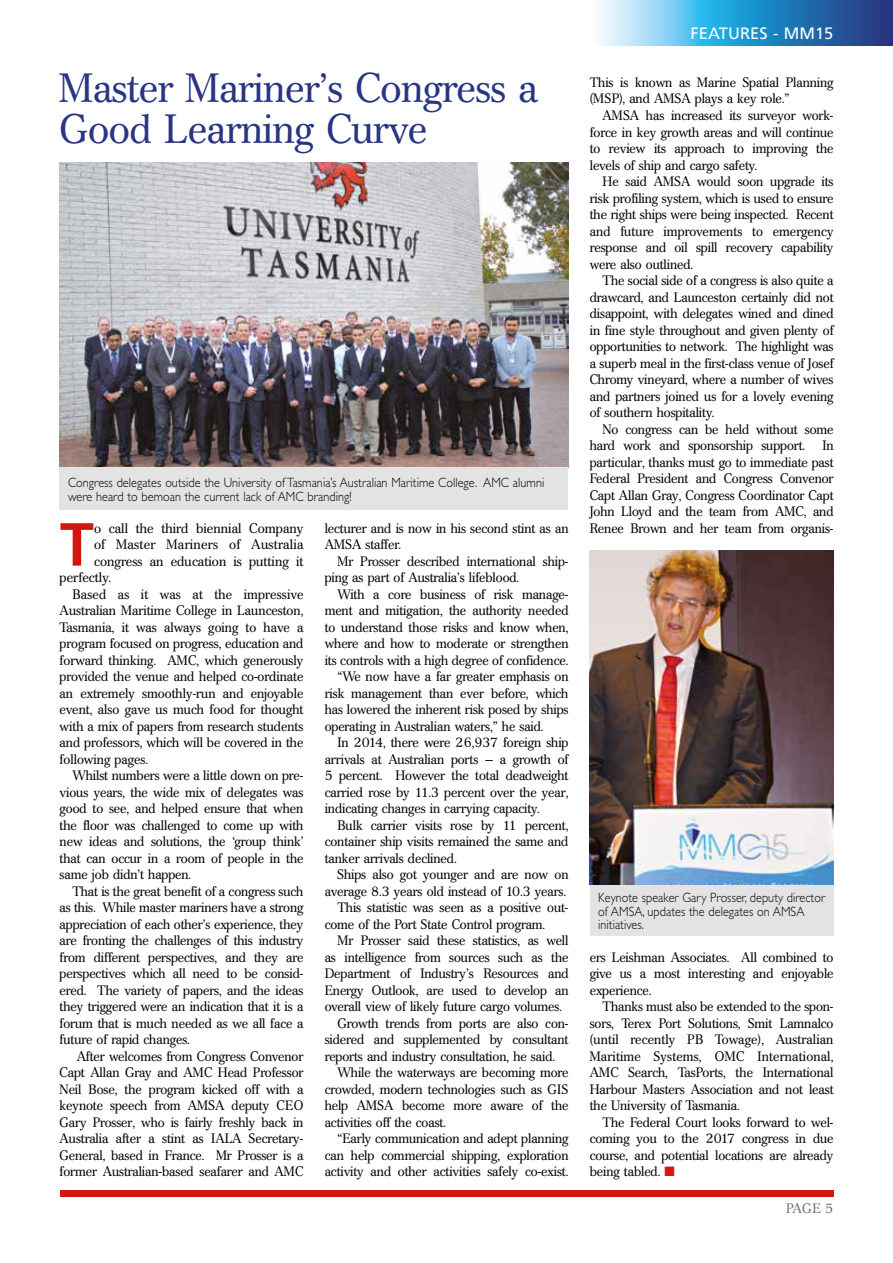
<style>
.page{position:relative;width:893px;height:1263px;background:#fff}
.page>*{position:absolute;margin:0;border:0;box-sizing:border-box;transform-origin:0 0}
.t1{font:700 60.75px "Frutiger";color:#d21610}
.t2{font:40.5px/40.5px "Cremona";letter-spacing:-.005em;color:#283583}
.t3{font:16.5px "Frutiger";letter-spacing:.005em;color:#fff}
.t4{font:13.5px/16.5px "Cremona";letter-spacing:-.005em;color:#000;text-align:justify}
.t5{font:300 13.5px/13.5px "Gill Sans";letter-spacing:.005em;color:#000;scale:.9 1}
.t6{font:13.5px "Cremona";letter-spacing:.02em;color:#000}
.t7{font:13.5px "Cremona";letter-spacing:.015em;color:#000}
.t8{font:13.5px "Cremona";color:#706f6f}
.s1{color:#d21610}
</style>
<div class="page">
<div style="left:60px;top:1191px;width:773px;height:6px;background:#d21610"></div>
<svg style="left:599px;top:0;width:294px;height:45px;background:#4d98cb"></svg>
<img style="left:60px;top:163px;width:508px;height:305px">
<img style="left:590px;top:551px;width:243px;height:334px">
<div style="left:590px;top:885px;width:244px;height:51px;background:#e3e3e3"></div>
<div style="left:60px;top:468px;width:508px;height:42px;background:#e3e3e3"></div>
<h2 class="t2" style="left:60px;top:68px;width:480px">Master Mariner’s Congress a<br>Good Learning Curve</h2>
<p class="t5" style="left:68px;top:476px;width:531px">Congress delegates outside the University of Tasmania’s Australian Maritime College. AMC alumni were heard to bemoan the current lack of AMC branding!</p>
<h1 class="t1" style="left:60px;top:509px;width:35px">T</h1>
<p class="t4" style="left:94px;top:520px;width:211px">o call the third biennial Company</p>
<p class="t6" style="left:94px;top:536px;width:211px">of Master Mariners of Australia</p>
<p class="t4" style="left:94px;top:553px;width:211px">congress an education is putting it</p>
<p class="t4" style="left:60px;top:569px;width:53px">perfectly.</p>
<p class="t7" style="left:72px;top:586px;width:233px">Based as it was at the impressive</p>
<p class="t4" style="left:60px;top:602px;width:245px">Australian Maritime College in Launceston,</p>
<p class="t4" style="left:60px;top:619px;width:245px">Tasmania, it was always going to have a</p>
<p class="t4" style="left:60px;top:635px;width:245px">program focused on progress, education and</p>
<p class="t4" style="left:60px;top:652px;width:245px">forward thinking. AMC, which generously</p>
<p class="t4" style="left:60px;top:668px;width:245px">provided the venue and helped co-ordinate</p>
<p class="t4" style="left:60px;top:685px;width:245px">an extremely smoothly-run and enjoyable</p>
<p class="t4" style="left:60px;top:701px;width:245px">event, also gave us much food for thought</p>
<p class="t4" style="left:60px;top:718px;width:245px">with a mix of papers from research students</p>
<p class="t4" style="left:60px;top:734px;width:245px">and professors, which will be covered in the</p>
<p class="t4" style="left:60px;top:751px;width:90px">following pages.</p>
<p class="t4" style="left:72px;top:767px;width:233px">Whilst numbers were a little down on pre-</p>
<p class="t4" style="left:60px;top:784px;width:245px">vious years, the wide mix of delegates was</p>
<p class="t4" style="left:60px;top:800px;width:245px">good to see, and helped ensure that when</p>
<p class="t4" style="left:60px;top:817px;width:245px">the floor was challenged to come up with</p>
<p class="t4" style="left:60px;top:833px;width:245px">new ideas and solutions, the ‘group think’</p>
<p class="t4" style="left:60px;top:850px;width:245px">that can occur in a room of people in the</p>
<p class="t4" style="left:60px;top:866px;width:133px">same job didn’t happen.</p>
<p class="t4" style="left:72px;top:883px;width:233px">That is the great benefit of a congress such</p>
<p class="t4" style="left:60px;top:899px;width:245px">as this. While master mariners have a strong</p>
<p class="t4" style="left:60px;top:916px;width:245px">appreciation of each other’s experience, they</p>
<p class="t4" style="left:60px;top:932px;width:245px">are fronting the challenges of this industry</p>
<p class="t4" style="left:60px;top:949px;width:245px">from different perspectives, and they are</p>
<p class="t4" style="left:60px;top:965px;width:245px">perspectives which all need to be consid-</p>
<p class="t4" style="left:60px;top:982px;width:245px">ered. The variety of papers, and the ideas</p>
<p class="t4" style="left:60px;top:998px;width:245px">they triggered were an indication that it is a</p>
<p class="t4" style="left:60px;top:1015px;width:245px">forum that is much needed as we all face a</p>
<p class="t4" style="left:60px;top:1031px;width:132px">future of rapid changes.</p>
<p class="t4" style="left:77px;top:1048px;width:228px">After welcomes from Congress Convenor</p>
<p class="t4" style="left:60px;top:1064px;width:245px">Capt Allan Gray and AMC Head Professor</p>
<p class="t4" style="left:60px;top:1081px;width:245px">Neil Bose, the program kicked off with a</p>
<p class="t4" style="left:60px;top:1097px;width:245px">keynote speech from AMSA deputy CEO</p>
<p class="t4" style="left:60px;top:1114px;width:245px">Gary Prosser, who is fairly freshly back in</p>
<p class="t4" style="left:60px;top:1130px;width:245px">Australia after a stint as IALA Secretary-</p>
<p class="t4" style="left:60px;top:1147px;width:245px">General, based in France. Mr Prosser is a</p>
<p class="t4" style="left:60px;top:1163px;width:245px">former Australian-based seafarer and AMC</p>
<p class="t4" style="left:325px;top:520px;width:245px">lecturer and is now in his second stint as an<br>AMSA staffer.</p>
<p class="t4" style="left:325px;top:553px;width:245px;text-indent:13px">Mr Prosser described international ship&shy;ping as part of Australia’s lifeblood.</p>
<p class="t4" style="left:337px;top:586px;width:233px">With a core business of risk manage-</p>
<p class="t4" style="left:325px;top:602px;width:245px">ment and mitigation, the authority needed</p>
<p class="t4" style="left:325px;top:619px;width:245px">to understand those risks and know when,</p>
<p class="t4" style="left:325px;top:635px;width:245px">where and how to moderate or strengthen</p>
<p class="t4" style="left:325px;top:652px;width:245px">its controls with a high degree of confidence.</p>
<p class="t4" style="left:337px;top:668px;width:233px">“We now have a far greater emphasis on</p>
<p class="t4" style="left:325px;top:685px;width:245px">risk management than ever before, which</p>
<p class="t4" style="left:325px;top:701px;width:245px">has lowered the inherent risk posed by ships</p>
<p class="t4" style="left:325px;top:718px;width:221px">operating in Australian waters,” he said.</p>
<p class="t4" style="left:337px;top:734px;width:233px">In 2014, there were 26,937 foreign ship</p>
<p class="t4" style="left:325px;top:751px;width:245px">arrivals at Australian ports – a growth of</p>
<p class="t4" style="left:325px;top:767px;width:245px">5 percent. However the total deadweight</p>
<p class="t4" style="left:325px;top:784px;width:245px">carried rose by 11.3 percent over the year,</p>
<p class="t4" style="left:325px;top:800px;width:217px">indicating changes in carrying capacity.</p>
<p class="t4" style="left:337px;top:817px;width:233px">Bulk carrier visits rose by 11 percent,</p>
<p class="t4" style="left:325px;top:833px;width:245px">container ship visits remained the same and</p>
<p class="t4" style="left:325px;top:850px;width:134px">tanker arrivals declined.</p>
<p class="t4" style="left:337px;top:866px;width:233px">Ships also got younger and are now on</p>
<p class="t4" style="left:325px;top:883px;width:243px">average 8.3 years old instead of 10.3 years.</p>
<p class="t4" style="left:337px;top:899px;width:233px">This statistic was seen as a positive out-</p>
<p class="t4" style="left:325px;top:916px;width:222px">come of the Port State Control program.</p>
<p class="t4" style="left:337px;top:932px;width:233px">Mr Prosser said these statistics, as well</p>
<p class="t4" style="left:325px;top:949px;width:245px">as intelligence from sources such as the</p>
<p class="t4" style="left:325px;top:965px;width:245px">Department of Industry’s Resources and</p>
<p class="t4" style="left:325px;top:982px;width:245px">Energy Outlook, are used to develop an</p>
<p class="t4" style="left:325px;top:998px;width:239px">overall view of likely future cargo volumes.</p>
<p class="t4" style="left:337px;top:1015px;width:233px">Growth trends from ports are also con-</p>
<p class="t4" style="left:325px;top:1031px;width:245px">sidered and supplemented by consultant</p>
<p class="t4" style="left:325px;top:1048px;width:232px">reports and industry consultation, he said.</p>
<p class="t4" style="left:337px;top:1064px;width:233px">While the waterways are becoming more</p>
<p class="t4" style="left:325px;top:1081px;width:245px">crowded, modern technologies such as GIS</p>
<p class="t4" style="left:325px;top:1097px;width:245px">help AMSA become more aware of the</p>
<p class="t4" style="left:325px;top:1114px;width:123px">activities off the coast.</p>
<p class="t4" style="left:337px;top:1130px;width:233px">“Early communication and adept planning</p>
<p class="t4" style="left:325px;top:1147px;width:245px">can help commercial shipping, exploration</p>
<p class="t4" style="left:325px;top:1163px;width:245px">activity and other activities safely co-exist.</p>
<p class="t3" style="left:690px;top:24px;width:144px">FEATU RES - MM15</p>
<p class="t4" style="left:590px;top:74px;width:245px">This is known as Marine Spatial Planning (MSP), and AMSA plays a key role.”</p>
<p class="t4" style="left:590px;top:107px;width:245px;text-indent:13px">AMSA has increased its surveyor work&shy;force in key growth areas and will continue to review its approach to improving the levels of ship and cargo safety.</p>
<p class="t4" style="left:590px;top:173px;width:245px;text-indent:13px">He said AMSA would soon upgrade its risk profiling system, which is used to ensure the right ships were being inspected. Recent and future improvements to emergency response and oil spill recovery capability were also outlined.</p>
<p class="t4" style="left:590px;top:272px;width:245px;text-indent:13px">The social side of a congress is also quite a drawcard, and Launceston certainly did not disappoint, with delegates wined and dined in fine style throughout and given plenty of opportunities to network. The highlight was a superb meal in the first-class venue of Josef Chromy vineyard, where a number of wives and partners joined us for a lovely evening of southern hospitality.</p>
<p class="t4" style="left:590px;top:421px;width:245px;text-indent:13px">No congress can be held without some hard work and sponsorship support.</p>
<p class="t4" style="left:590px;top:437px;width:245px;text-indent:233px">In particular, thanks must go to immediate past Federal President and Congress Convenor Capt Allan Gray, Congress Coordinator Capt John Lloyd and the team from AMC, and Renee Brown and her team from organis-</p>
<p class="t5" style="left:598px;top:891px;width:253px">Keynote speaker Gary Prosser, deputy director of AMSA, updates the delegates on AMSA initiatives.</p>
<p class="t4" style="left:590px;top:949px;width:245px">ers Leishman Associates. All combined to give us a most interesting and enjoyable experience.</p>
<p class="t4" style="left:590px;top:998px;width:245px;text-indent:13px">Thanks must also be extended to the spon&shy;sors, Terex Port Solutions, Smit Lamnalco (until recently PB Towage), Australian Maritime Systems, OMC International, AMC Search, TasPorts, the International Harbour Masters Association and not least the University of Tasmania.</p>
<p class="t4" style="left:590px;top:1114px;width:245px;text-indent:13px">The Federal Court looks forward to wel&shy;coming you to the 2017 congress in due course, and potential locations are already being tabled. <span class="s1">■</span></p>
<p class="t8" style="left:786px;top:1201px;width:49px">PAGE 5</p>
</div>
